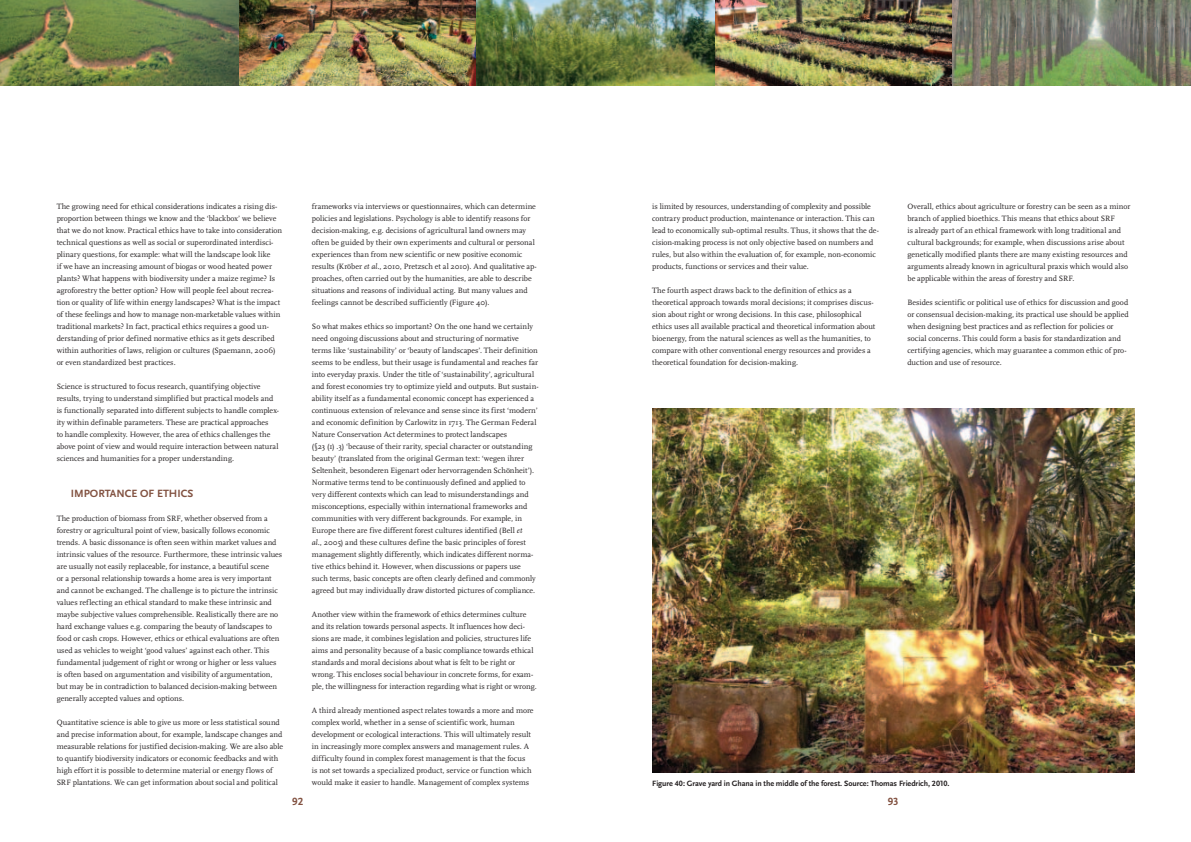
<style>
.page{position:relative;width:1191px;height:842px;background:#fff}
.page>*{position:absolute;margin:0;border:0;box-sizing:border-box;transform-origin:0 0}
.t1{font:11px "Scala Sans Bold LF";color:#825241}
.t2{font:8px/12px "Scala";color:#231f20}
.t3{font:8px "Scala Sans Bold LF";letter-spacing:-.005em;color:#231f20}
.s1{font-style:italic}
</style>
<div class="page">
<img style="left:652px;top:408px;width:482px;height:364px">
<img style="left:0;top:0;width:1191px;height:85px">
<p class="t2" style="left:57px;top:201px;width:227px">The growing need for ethical considerations indicates a rising dis&shy;proportion between things we know and the ‘blackbox’ we believe that we do not know. Practical ethics have to take into consideration technical questions as well as social or superordinated interdisci&shy;plinary questions, for example: what will the landscape look like<br>if we have an increasing amount of biogas or wood heated power plants? What happens with biodiversity under a maize regime? Is agroforestry the better option? How will people feel about recrea&shy;tion or quality of life within energy landscapes? What is the impact of these feelings and how to manage non-marketable values within traditional markets? In fact, practical ethics requires a good un&shy;derstanding of prior defined normative ethics as it gets described within authorities of laws, religion or cultures (Spaemann, 2006) or even standardized best practices.</p>
<p class="t2" style="left:57px;top:381px;width:224px">Science is structured to focus research, quantifying objective results, trying to understand simplified but practical models and is functionally separated into different subjects to handle complex&shy;ity within definable parameters. These are practical approaches<br>to handle complexity. However, the area of ethics challenges the above point of view and would require interaction between natural sciences and humanities for a proper understanding.</p>
<h1 class="t1" style="left:71px;top:488px;width:124px">I MPORTANCE OF ETHICS</h1>
<p class="t2" style="left:57px;top:513px;width:227px">The production of biomass from SRF, whether observed from a forestry or agricultural point of view, basically follows economic trends. A basic dissonance is often seen within market values and intrinsic values of the resource. Furthermore, these intrinsic values are usually not easily replaceable, for instance, a beautiful scene<br>or a personal relationship towards a home area is very important and cannot be exchanged. The challenge is to picture the intrinsic values reflecting an ethical standard to make these intrinsic and maybe subjective values comprehensible. Realistically there are no hard exchange values e.g. comparing the beauty of landscapes to food or cash crops. However, ethics or ethical evaluations are often used as vehicles to weight ‘good values’ against each other. This fundamental judgement of right or wrong or higher or less values is often based on argumentation and visibility of argumentation, but may be in contradiction to balanced decision-making between generally accepted values and options.</p>
<p class="t2" style="left:57px;top:717px;width:228px">Quantitative science is able to give us more or less statistical sound and precise information about, for example, landscape changes and measurable relations for justified decision-making. We are also able to quantify biodiversity indicators or economic feedbacks and with high effort it is possible to determine material or energy flows of SRF plantations. We can get information about social and political</p>
<p class="t2" style="left:312px;top:201px;width:226px">frameworks via interviews or questionnaires, which can determine policies and legislations. Psychology is able to identify reasons for decision-making, e.g. decisions of agricultural land owners may often be guided by their own experiments and cultural or personal experiences than from new scientific or new positive economic results (Kröber <span class="s1">et al.</span>, 2010, Pretzsch et al 2010). And qualitative ap&shy;proaches, often carried out by the humanities, are able to describe situations and reasons of individual acting. But many values and feelings cannot be described sufficiently (Figure 40).</p>
<p class="t2" style="left:312px;top:321px;width:228px">So what makes ethics so important? On the one hand we certainly need ongoing discussions about and structuring of normative terms like ‘sustainability’ or ‘beauty of landscapes’. Their definition seems to be endless, but their usage is fundamental and reaches far into everyday praxis. Under the title of ‘sustainability’, agricultural and forest economies try to optimize yield and outputs. But sustain&shy;ability itself as a fundamental economic concept has experienced a continuous extension of relevance and sense since its first ‘modern’ and economic definition by Carlowitz in 1713. The German Federal Nature Conservation Act determines to protect landscapes<br>(§23 (1) .3) ‘because of their rarity, special character or outstanding beauty’ (translated from the original German text: ‘wegen ihrer Seltenheit, besonderen Eigenart oder hervorragenden Schönheit’).<br>Normative terms tend to be continuously defined and applied to very different contexts which can lead to misunderstandings and misconceptions, especially within international frameworks and communities with very different backgrounds. For example, in Europe there are five different forest cultures identified (Bell <span class="s1">et<br>al.</span>, 2005) and these cultures define the basic principles of forest management slightly differently, which indicates different norma&shy;tive ethics behind it. However, when discussions or papers use such terms, basic concepts are often clearly defined and commonly agreed but may individually draw distorted pictures of compliance.</p>
<p class="t2" style="left:312px;top:609px;width:226px">Another view within the framework of ethics determines culture and its relation towards personal aspects. It influences how deci&shy;sions are made, it combines legislation and policies, structures life aims and personality because of a basic compliance towards ethical standards and moral decisions about what is felt to be right or wrong. This encloses social behaviour in concrete forms, for exam&shy;ple, the willingness for interaction regarding what is right or wrong.</p>
<p class="t2" style="left:312px;top:705px;width:223px">A third already mentioned aspect relates towards a more and more complex world, whether in a sense of scientific work, human development or ecological interactions. This will ultimately result in increasingly more complex answers and management rules. A difficulty found in complex forest management is that the focus<br>is not set towards a specialized product, service or function which would make it easier to handle. Management of complex systems</p>
<p class="t2" style="left:652px;top:201px;width:228px">is limited by resources, understanding of complexity and possible contrary product production, maintenance or interaction. This can lead to economically sub-optimal results. Thus, it shows that the de&shy;cision-making process is not only objective based on numbers and rules, but also within the evaluation of, for example, non-economic products, functions or services and their value.</p>
<p class="t2" style="left:652px;top:285px;width:225px">The fourth aspect draws back to the definition of ethics as a theoretical approach towards moral decisions; it comprises discus&shy;sion about right or wrong decisions. In this case, philosophical ethics uses all available practical and theoretical information about bioenergy, from the natural sciences as well as the humanities, to compare with other conventional energy resources and provides a theoretical foundation for decision-making.</p>
<p class="t2" style="left:907px;top:201px;width:224px">Overall, ethics about agriculture or forestry can be seen as a minor branch of applied bioethics. This means that ethics about SRF<br>is already part of an ethical framework with long traditional and cultural backgrounds; for example, when discussions arise about genetically modified plants there are many existing resources and arguments already known in agricultural praxis which would also be applicable within the areas of forestry and SRF.</p>
<p class="t2" style="left:907px;top:297px;width:223px">Besides scientific or political use of ethics for discussion and good or consensual decision-making, its practical use should be applied when designing best practices and as reflection for policies or social concerns. This could form a basis for standardization and certifying agencies, which may guarantee a common ethic of pro&shy;duction and use of resource.</p>
<p class="t3" style="left:652px;top:779px;width:299px">Figure 40: Grave yard in Ghana in the middle of the forest. Source: Thomas Friedrich, 2010.</p>
<h1 class="t1" style="left:292px;top:796px;width:12px">92</h1>
<h1 class="t1" style="left:887px;top:796px;width:12px">93</h1>
</div>
